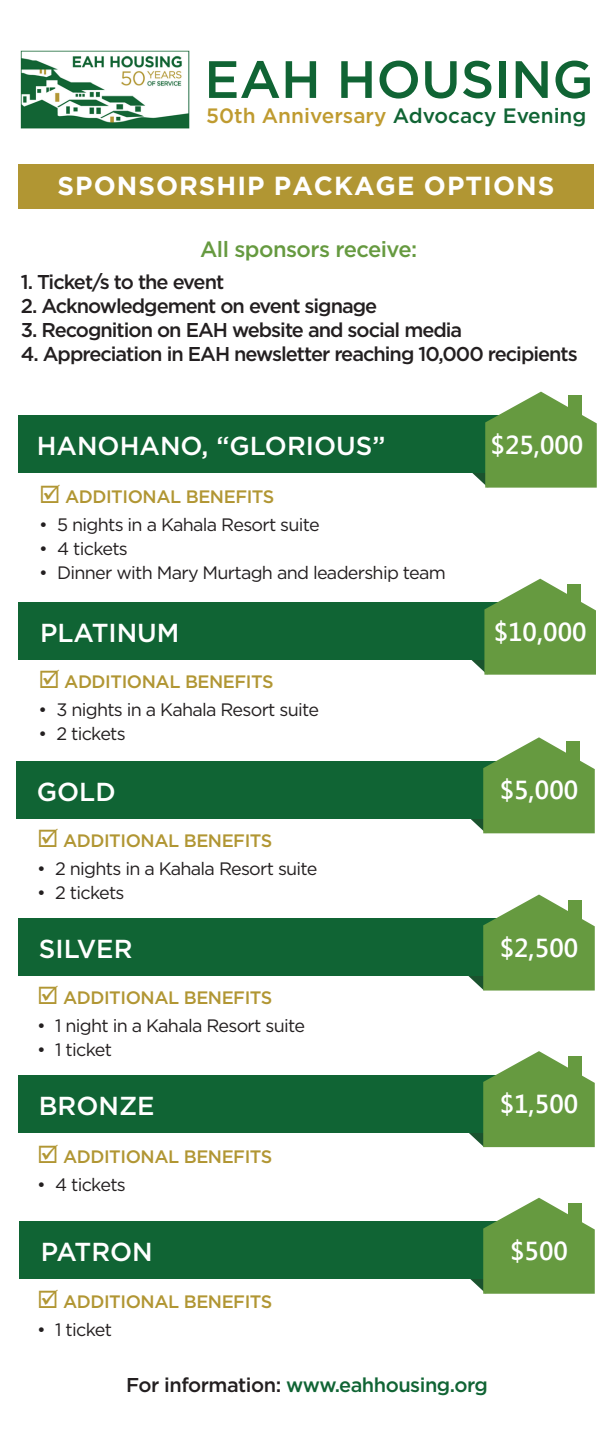
<style>
.page{position:relative;width:612px;height:1440px;background:#fff}
.page>*{position:absolute;margin:0;border:0;box-sizing:border-box;transform-origin:0 0}
.t1{font:500 52.4px "Gotham";color:#106434}
.t2{font:500 26px "Gotham";color:#fff}
.t3{font:600 26px "Segoe UI";color:#fff}
.t4{font:700 26px "Gotham";letter-spacing:.04em;color:#fff}
.t5{font:500 22px "Gotham";letter-spacing:-.025em;color:#669a40}
.t6{font:500 20.8px "Gotham";color:#bf9b30}
.t7{font:500 20px "Gotham";letter-spacing:-.05em;color:#231f20}
.t8{font:500 20px "Gotham";letter-spacing:-.025em;color:#106434}
.t9{font:18px "Gotham";letter-spacing:-.04em;color:#231f20}
.t10{font:500 18px "Gotham";letter-spacing:-.025em;color:#b19633}
.s1{color:#106434}
.s2{color:#231f20}
</style>
<div class="page">
<div style="left:18px;top:416px;width:524px;height:57px;background:#106434"></div>
<div style="left:18px;top:164px;width:576px;height:44px;background:#b19633"></div>
<svg style="left:472px;top:392px;width:125px;height:96px"></svg>
<div style="left:568px;top:395px;width:14px;height:30px;background:#669a40"></div>
<div style="left:18px;top:603px;width:524px;height:57px;background:#106434"></div>
<svg style="left:471px;top:579px;width:125px;height:96px"></svg>
<div style="left:567px;top:584px;width:14px;height:30px;background:#669a40"></div>
<div style="left:16px;top:761px;width:525px;height:58px;background:#106434"></div>
<svg style="left:470px;top:737px;width:125px;height:96px"></svg>
<div style="left:566px;top:741px;width:14px;height:30px;background:#669a40"></div>
<div style="left:18px;top:919px;width:518px;height:57px;background:#106434"></div>
<svg style="left:468px;top:895px;width:127px;height:96px"></svg>
<div style="left:568px;top:900px;width:14px;height:30px;background:#669a40"></div>
<div style="left:18px;top:1075px;width:518px;height:57px;background:#106434"></div>
<svg style="left:468px;top:1051px;width:127px;height:96px"></svg>
<div style="left:568px;top:1056px;width:14px;height:30px;background:#669a40"></div>
<div style="left:20px;top:1222px;width:518px;height:57px;background:#106434"></div>
<svg style="left:470px;top:1198px;width:125px;height:96px"></svg>
<div style="left:568px;top:1203px;width:14px;height:30px;background:#669a40"></div>
<img style="left:21px;top:50px;width:168px;height:78px">
<h1 class="t1" style="left:204px;top:45px;width:391px">EAH HOUSING</h1>
<p class="t6" style="left:206px;top:102px;width:382px">50th Anniversary <span class="s1">Advocacy Evening</span></p>
<p class="t4" style="left:58px;top:171px;width:498px">SPONSORSHIP PACKAGE OPTIONS</p>
<p class="t5" style="left:200px;top:235px;width:219px">All sponsors receive:</p>
<p class="t7" style="left:21px;top:269px;width:205px">1. Ticket/s to the event</p>
<p class="t7" style="left:21px;top:293px;width:358px">2. Acknowledgement on event signage</p>
<p class="t7" style="left:21px;top:317px;width:443px">3. Recognition on EAH website and social media</p>
<p class="t7" style="left:21px;top:341px;width:559px">4. Appreciation in EAH newsletter reaching 10,000 recipients</p>
<p class="t2" style="left:37px;top:429px;width:350px">HANOHANO, “GLORIOUS”</p>
<p class="t10" style="left:39px;top:485px;width:237px">☑ ADDITIONAL BENEFITS</p>
<p class="t9" style="left:39px;top:514px;width:282px">• 5 nights in a Kahala Resort suite</p>
<p class="t9" style="left:39px;top:538px;width:90px">• 4 tickets</p>
<p class="t9" style="left:39px;top:562px;width:408px">• Dinner with Mary Murtagh and leadership team</p>
<p class="t2" style="left:40px;top:616px;width:141px">PLATINUM</p>
<p class="t10" style="left:38px;top:670px;width:237px">☑ ADDITIONAL BENEFITS</p>
<p class="t9" style="left:38px;top:699px;width:282px">• 3 nights in a Kahala Resort suite</p>
<p class="t9" style="left:38px;top:723px;width:89px">• 2 tickets</p>
<p class="t2" style="left:37px;top:775px;width:80px">GOLD</p>
<p class="t10" style="left:37px;top:829px;width:237px">☑ ADDITIONAL BENEFITS</p>
<p class="t9" style="left:37px;top:857px;width:282px">• 2 nights in a Kahala Resort suite</p>
<p class="t9" style="left:37px;top:881px;width:89px">• 2 tickets</p>
<p class="t2" style="left:39px;top:932px;width:95px">SILVER</p>
<p class="t10" style="left:37px;top:986px;width:237px">☑ ADDITIONAL BENEFITS</p>
<p class="t9" style="left:37px;top:1014px;width:269px">• 1 night in a Kahala Resort suite</p>
<p class="t9" style="left:37px;top:1038px;width:76px">• 1 ticket</p>
<p class="t2" style="left:39px;top:1089px;width:117px">BRONZE</p>
<p class="t10" style="left:37px;top:1145px;width:237px">☑ ADDITIONAL BENEFITS</p>
<p class="t9" style="left:37px;top:1173px;width:90px">• 4 tickets</p>
<p class="t2" style="left:41px;top:1235px;width:114px">PATRON</p>
<p class="t10" style="left:37px;top:1289px;width:237px">☑ ADDITIONAL BENEFITS</p>
<p class="t9" style="left:37px;top:1318px;width:76px">• 1 ticket</p>
<p class="t3" style="left:491px;top:426px;width:94px">$25,000</p>
<p class="t3" style="left:494px;top:613px;width:94px">$10,000</p>
<p class="t3" style="left:500px;top:772px;width:80px">$5,000</p>
<p class="t3" style="left:500px;top:929px;width:80px">$2,500</p>
<p class="t3" style="left:500px;top:1086px;width:80px">$1,500</p>
<p class="t3" style="left:510px;top:1232px;width:59px">$500</p>
<p class="t8" style="left:126px;top:1372px;width:363px"><span class="s2">For information:</span> www.eahhousing.org</p>
</div>
